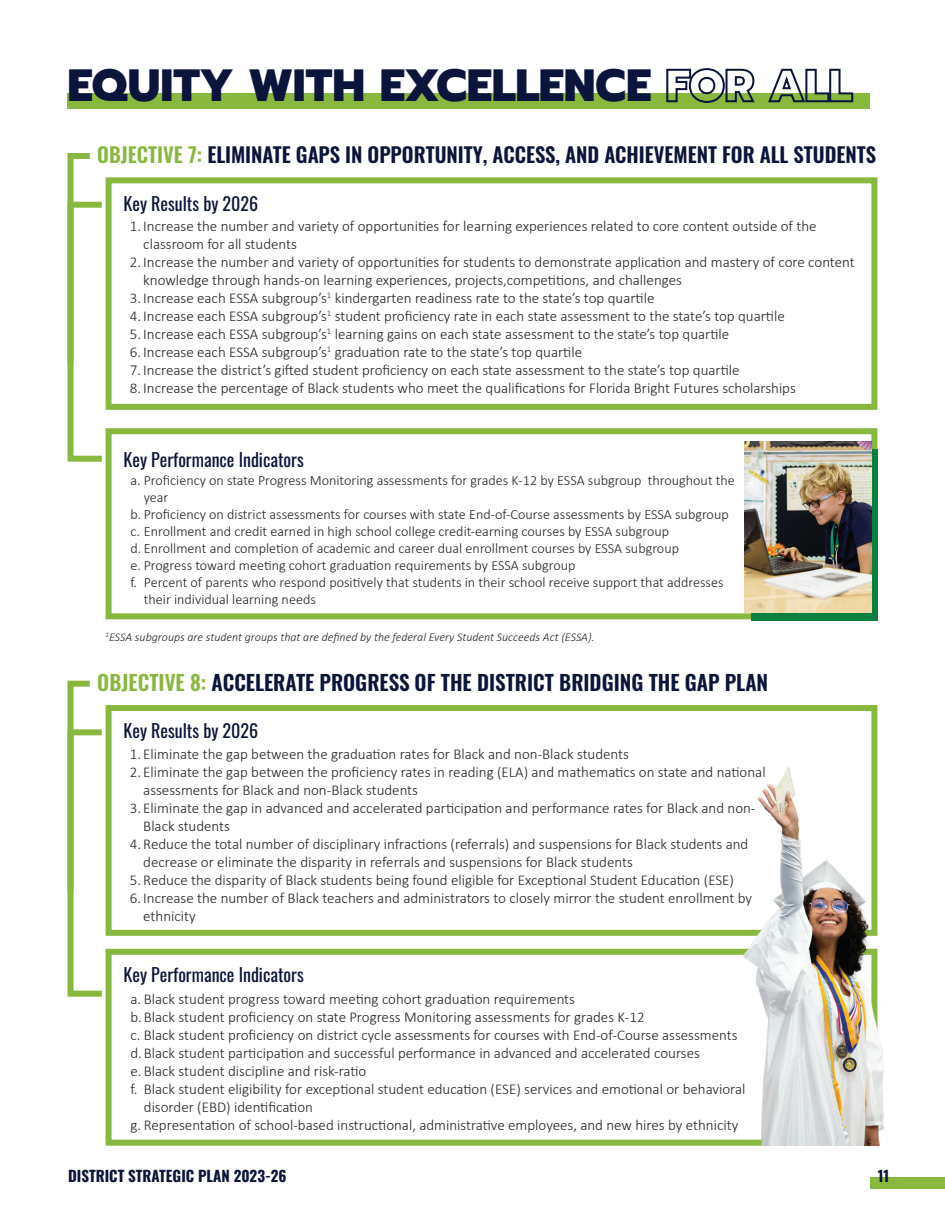
<style>
.page{position:relative;width:945px;height:1215px;background:#fff}
.page>*{position:absolute;margin:0;border:0;box-sizing:border-box;transform-origin:0 0}
.t1{font:800 45px "Prompt";color:#0b143b}
.t2{font:600 21px "Oswald";color:#0b143b}
.t3{font:600 20.55px "Oswald";color:#0b143b}
.t4{font:18px "Oswald";color:#0b143b}
.t5{font:300 15px/18px "Calibri";color:#231f20}
.t6{font:700 15px "Oswald";color:#0b143b}
.t7{font:300 14.1px "Calibri";color:#231f20}
.t8{font:italic 300 12px "Calibri";color:#231f20}
.s1{color:#89b83f}
</style>
<div class="page">
<div style="left:870px;top:1177px;width:75px;height:12px;background:#89b83f"></div>
<div style="left:106px;top:177px;width:771px;height:233px;border:6px solid #89b83f"></div>
<div style="left:106px;top:705px;width:771px;height:231px;border:6px solid #89b83f"></div>
<div style="left:106px;top:428px;width:771px;height:191px;border:6px solid #89b83f"></div>
<div style="left:106px;top:949px;width:771px;height:197px;border:6px solid #89b83f"></div>
<div style="left:67px;top:202px;width:38px;height:260px;border:6px solid #89b83f"></div>
<div style="left:67px;top:729px;width:38px;height:268px;border:6px solid #89b83f"></div>
<svg style="left:67px;top:153px;width:29px;height:218px"></svg>
<svg style="left:67px;top:680px;width:29px;height:218px"></svg>
<div style="left:68px;top:93px;width:802px;height:16px;background:#89b83f"></div>
<div style="left:751px;top:449px;width:127px;height:172px;background:#0c803f"></div>
<img style="left:745px;top:441px;width:126px;height:172px">
<img style="left:734px;top:758px;width:150px;height:388px">
<h1 class="t1" style="left:68px;top:52px;width:786px">EQUITY WITH EXCELLENCE FOR ALL</h1>
<h3 class="t3" style="left:97px;top:136px;width:780px"><span class="s1">OBJECTIVE 7:</span> ELIMINATE GAPS IN OPPORTUNITY, ACCESS, AND ACHIEVEMENT FOR ALL STUDENTS</h3>
<p class="t4" style="left:124px;top:187px;width:136px">Key Results by 2026</p>
<p class="t5" style="left:143px;top:217px;width:675px;text-indent:-14px">1. Increase the number and variety of opportunities for learning experiences related to core content outside of the classroom for all students</p>
<p class="t5" style="left:143px;top:253px;width:713px;text-indent:-14px">2. Increase the number and variety of opportunities for students to demonstrate application and mastery of core content knowledge through hands-on learning experiences, projects,competitions, and challenges</p>
<p class="t5" style="left:130px;top:289px;width:526px">3. Increase each ESSA subgroup’s<sup>1</sup> kindergarten readiness rate to the state’s top quartile</p>
<p class="t5" style="left:130px;top:307px;width:657px">4. Increase each ESSA subgroup’s<sup>1</sup> student proficiency rate in each state assessment to the state’s top quartile</p>
<p class="t5" style="left:130px;top:325px;width:601px">5. Increase each ESSA subgroup’s<sup>1</sup> learning gains on each state assessment to the state’s top quartile</p>
<p class="t5" style="left:130px;top:343px;width:454px">6. Increase each ESSA subgroup’s<sup>1</sup> graduation rate to the state’s top quartile</p>
<p class="t5" style="left:130px;top:361px;width:611px">7. Increase the district’s gifted student proficiency on each state assessment to the state’s top quartile</p>
<p class="t5" style="left:130px;top:379px;width:668px">8. Increase the percentage of Black students who meet the qualifications for Florida Bright Futures scholarships</p>
<p class="t4" style="left:124px;top:444px;width:182px">Key Performance Indicators</p>
<p class="t7" style="left:130px;top:472px;width:606px">a. Proficiency on state Progress Monitoring assessments for grades K-12 by ESSA subgroup throughout the</p>
<p class="t7" style="left:144px;top:489px;width:26px">year</p>
<p class="t7" style="left:130px;top:506px;width:600px">b. Proficiency on district assessments for courses with state End-of-Course assessments by ESSA subgroup</p>
<p class="t7" style="left:130px;top:523px;width:540px">c. Enrollment and credit earned in high school college credit-earning courses by ESSA subgroup</p>
<p class="t7" style="left:130px;top:540px;width:550px">d. Enrollment and completion of academic and career dual enrollment courses by ESSA subgroup</p>
<p class="t7" style="left:130px;top:557px;width:447px">e. Progress toward meeting cohort graduation requirements by ESSA subgroup</p>
<p class="t7" style="left:130px;top:574px;width:595px">f. Percent of parents who respond positively that students in their school receive support that addresses</p>
<p class="t7" style="left:144px;top:591px;width:174px">their individual learning needs</p>
<p class="t8" style="left:106px;top:629px;width:491px"><sup>1</sup>ESSA subgroups are student groups that are defined by the federal Every Student Succeeds Act (ESSA).</p>
<h2 class="t2" style="left:97px;top:664px;width:672px"><span class="s1">OBJECTIVE 8:</span> ACCELERATE PROGRESS OF THE DISTRICT BRIDGING THE GAP PLAN</h2>
<p class="t4" style="left:124px;top:715px;width:136px">Key Results by 2026</p>
<p class="t5" style="left:130px;top:745px;width:501px">1. Eliminate the gap between the graduation rates for Black and non-Black students</p>
<p class="t5" style="left:143px;top:763px;width:624px;text-indent:-13px">2. Eliminate the gap between the proficiency rates in reading (ELA) and mathematics on state and national assessments for Black and non-Black students</p>
<p class="t5" style="left:143px;top:799px;width:614px;text-indent:-13px">3. Eliminate the gap in advanced and accelerated participation and performance rates for Black and non-<br>Black students</p>
<p class="t5" style="left:143px;top:835px;width:607px;text-indent:-13px">4. Reduce the total number of disciplinary infractions (referrals) and suspensions for Black students and decrease or eliminate the disparity in referrals and suspensions for Black students</p>
<p class="t5" style="left:130px;top:871px;width:606px">5. Reduce the disparity of Black students being found eligible for Exceptional Student Education (ESE)</p>
<p class="t5" style="left:143px;top:889px;width:610px;text-indent:-13px">6. Increase the number of Black teachers and administrators to closely mirror the student enrollment by ethnicity</p>
<p class="t4" style="left:124px;top:959px;width:182px">Key Performance Indicators</p>
<p class="t5" style="left:130px;top:990px;width:446px">a. Black student progress toward meeting cohort graduation requirements</p>
<p class="t5" style="left:130px;top:1008px;width:516px">b. Black student proficiency on state Progress Monitoring assessments for grades K-12</p>
<p class="t5" style="left:130px;top:1026px;width:609px">c. Black student proficiency on district cycle assessments for courses with End-of-Course assessments</p>
<p class="t5" style="left:130px;top:1044px;width:571px">d. Black student participation and successful performance in advanced and accelerated courses</p>
<p class="t5" style="left:130px;top:1062px;width:238px">e. Black student discipline and risk-ratio</p>
<p class="t5" style="left:130px;top:1080px;width:617px">f. Black student eligibility for exceptional student education (ESE) services and emotional or behavioral</p>
<p class="t5" style="left:144px;top:1098px;width:171px">disorder (EBD) identification</p>
<p class="t5" style="left:130px;top:1116px;width:609px">g. Representation of school-based instructional, administrative employees, and new hires by ethnicity</p>
<p class="t6" style="left:68px;top:1162px;width:220px">DISTRICT STRATEGIC PLAN 2023-26</p>
<p class="t6" style="left:878px;top:1162px;width:13px">11</p>
</div>
